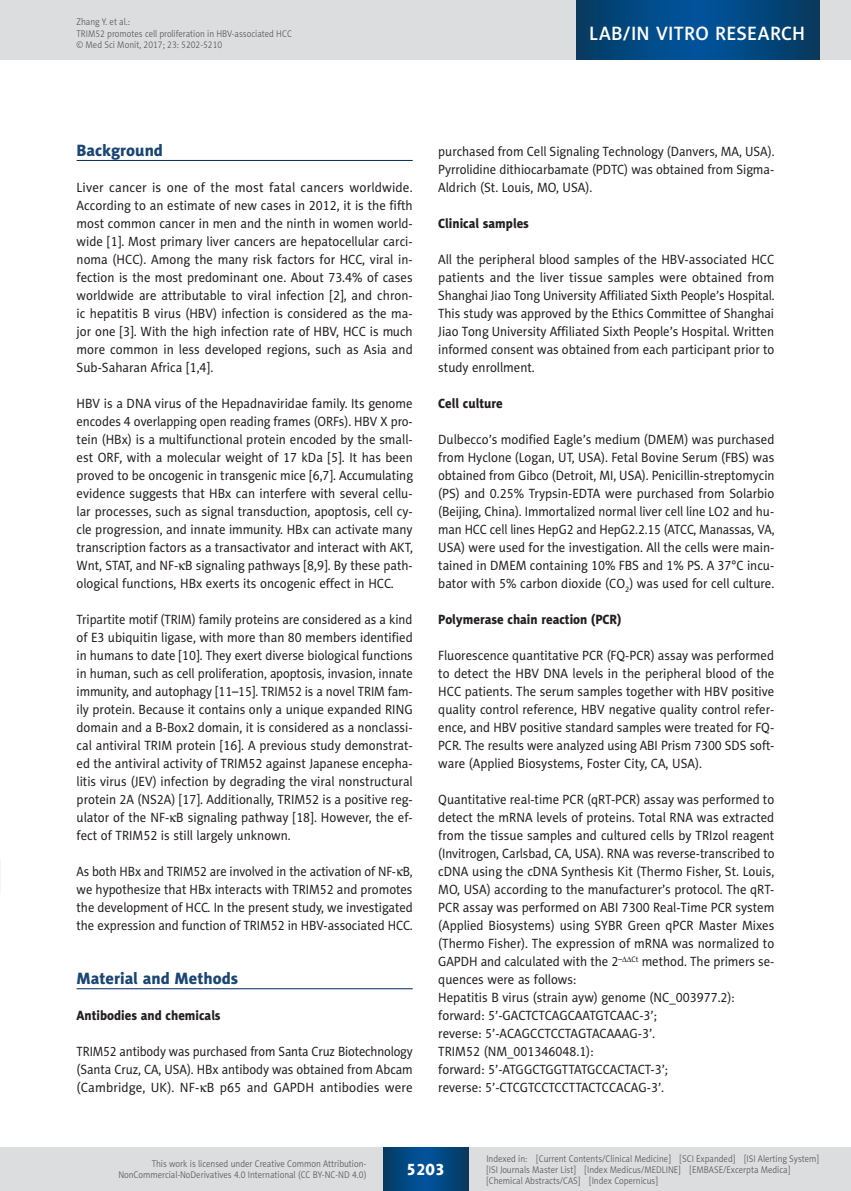
<style>
.page{position:relative;width:851px;height:1191px;background:#fff}
.page>*{position:absolute;margin:0;border:0;box-sizing:border-box;transform-origin:0 0}
.t1{font:19.5px "Naomi Sans EFN Medium";letter-spacing:.01em;color:#fff}
.MSM_Headline_1{font:16.5px "Naomi Sans EFN Heavy";color:#1a4574}
.t2{font:16.5px "Naomi Sans EFN Heavy";color:#fff}
.MSM_Body{font:13.5px/18px "Naomi Sans EFN";color:#231f20;text-align:justify;scale:.95 1}
.MSM_Body-2{font:13.5px/18px "Naomi Sans EFN";color:#231f20;text-align:justify;scale:.94 1}
.MSM_Body-3{font:13.5px/18px "Naomi Sans EFN";color:#231f20;text-align:justify}
.MSM_Body-4{font:13.5px/18px "Naomi Sans EFN";color:#231f20;text-align:justify;scale:.93 1}
.MSM_Body_no_before{font:13.5px "Naomi Sans EFN";color:#231f20;scale:.95 1}
.MSM_Headline_2{font:13.5px "Naomi Sans EFN Heavy";color:#231f20;scale:.95 1}
.MSM_pagina_zywa{font:9.75px/11.2px "Naomi Sans EFN Light";color:#57585a;scale:.9 1}
.MSM_pagina_sygnatura{font:9.75px "Naomi Sans EFN Light";color:#57585a;scale:.9 1}
.s1{font-family:"Standard Sym L"}
</style>
<div class="page">
<hr style="left:77px;top:160px;width:335px;height:1px;background:#00295c">
<hr style="left:77px;top:988px;width:335px;height:1px;background:#00295c">
<div style="left:0;top:1148px;width:850px;height:43px;background:#dcdddf"></div>
<svg style="left:383px;top:1147px;width:85px;height:43px;background:#02477e"></svg>
<div style="left:0;top:0;width:850px;height:60px;background:#dcdddf"></div>
<svg style="left:576px;top:0;width:243px;height:60px;background:#02477e"></svg>
<p class="MSM_pagina_zywa" style="left:77px;top:16px;width:241px">Zhang Y. et al.:<br>TRIM52 promotes cell proliferation in HBV-associated HCC</p>
<p class="MSM_pagina_sygnatura" style="left:77px;top:39px;width:163px">© Med Sci Monit, 2017; 23: 5202-5210</p>
<h1 class="t1" style="left:589px;top:22px;width:217px">LAB/IN VITRO RESEARCH</h1>
<p class="MSM_Headline_1" style="left:77px;top:140px;width:88px">Background</p>
<p class="MSM_Body-3" style="left:77px;top:178px;width:337px">Liver cancer is one of the most fatal cancers worldwide.<br>According to an estimate of new cases in 2012, it is the fifth most common cancer in men and the ninth in women world&shy;wide [1]. Most primary liver cancers are hepatocellular carci&shy;noma (HCC). Among the many risk factors for HCC, viral in&shy;fection is the most predominant one. About 73.4% of cases worldwide are attributable to viral infection [2], and chron&shy;ic hepatitis B virus (HBV) infection is considered as the ma&shy;jor one [3]. With the high infection rate of HBV, HCC is much more common in less developed regions, such as Asia and Sub-Saharan Africa [1,4].</p>
<p class="MSM_Body" style="left:77px;top:394px;width:355px">HBV is a DNA virus of the Hepadnaviridae family. Its genome encodes 4 overlapping open reading frames (ORFs). HBV X pro&shy;tein (HBx) is a multifunctional protein encoded by the small&shy;est ORF, with a molecular weight of 17 kDa [5]. It has been proved to be oncogenic in transgenic mice [6,7]. Accumulating evidence suggests that HBx can interfere with several cellu&shy;lar processes, such as signal transduction, apoptosis, cell cy&shy;cle progression, and innate immunity. HBx can activate many transcription factors as a transactivator and interact with AKT, Wnt, STAT, and NF-<span class="s1">k</span>B signaling pathways [8,9]. By these path&shy;ological functions, HBx exerts its oncogenic effect in HCC.</p>
<p class="MSM_Body-2" style="left:77px;top:610px;width:359px">Tripartite motif (TRIM) family proteins are considered as a kind of E3 ubiquitin ligase, with more than 80 members identified in humans to date [10]. They exert diverse biological functions in human, such as cell proliferation, apoptosis, invasion, innate immunity, and autophagy [11–15]. TRIM52 is a novel TRIM fam&shy;ily protein. Because it contains only a unique expanded RING domain and a B-Box2 domain, it is considered as a nonclassi&shy;cal antiviral TRIM protein [16]. A previous study demonstrat&shy;ed the antiviral activity of TRIM52 against Japanese encepha&shy;litis virus (JEV) infection by degrading the viral nonstructural protein 2A (NS2A) [17]. Additionally, TRIM52 is a positive reg&shy;ulator of the NF-<span class="s1">k</span>B signaling pathway [18]. However, the ef&shy;fect of TRIM52 is still largely unknown.</p>
<p class="MSM_Body-4" style="left:77px;top:862px;width:363px">As both HBx and TRIM52 are involved in the activation of NF-<span class="s1">k</span>B, we hypothesize that HBx interacts with TRIM52 and promotes the development of HCC. In the present study, we investigated the expression and function of TRIM52 in HBV-associated HCC.</p>
<p class="MSM_Headline_1" style="left:77px;top:968px;width:163px">Material and Methods</p>
<p class="MSM_Headline_2" style="left:77px;top:1007px;width:153px">Antibodies and chemicals</p>
<p class="MSM_Body-4" style="left:77px;top:1042px;width:363px">TRIM52 antibody was purchased from Santa Cruz Biotechnology (Santa Cruz, CA, USA). HBx antibody was obtained from Abcam (Cambridge, UK). NF-<span class="s1">k</span>B p65 and GAPDH antibodies were</p>
<p class="MSM_Body-2" style="left:438px;top:142px;width:359px">purchased from Cell Signaling Technology (Danvers, MA, USA).<br>Pyrrolidine dithiocarbamate (PDTC) was obtained from Sigma-Aldrich (St. Louis, MO, USA).</p>
<p class="MSM_Headline_2" style="left:438px;top:215px;width:97px">Clinical samples</p>
<p class="MSM_Body" style="left:438px;top:250px;width:355px">All the peripheral blood samples of the HBV-associated HCC patients and the liver tissue samples were obtained from Shanghai Jiao Tong University Affiliated Sixth People’s Hospital.<br>This study was approved by the Ethics Committee of Shanghai Jiao Tong University Affiliated Sixth People’s Hospital. Written informed consent was obtained from each participant prior to study enrollment.</p>
<p class="MSM_Headline_2" style="left:438px;top:395px;width:69px">Cell culture</p>
<p class="MSM_Body" style="left:438px;top:430px;width:355px">Dulbecco’s modified Eagle’s medium (DMEM) was purchased from Hyclone (Logan, UT, USA). Fetal Bovine Serum (FBS) was obtained from Gibco (Detroit, MI, USA). Penicillin-streptomycin (PS) and 0.25% Trypsin-EDTA were purchased from Solarbio (Beijing, China). Immortalized normal liver cell line LO2 and hu&shy;man HCC cell lines HepG2 and HepG2.2.15 (ATCC, Manassas, VA, USA) were used for the investigation. All the cells were main&shy;tained in DMEM containing 10% FBS and 1% PS. A 37°C incu&shy;bator with 5% carbon dioxide (CO<sub>2</sub>) was used for cell culture.</p>
<p class="MSM_Headline_2" style="left:438px;top:611px;width:194px">Polymerase chain reaction (PCR)</p>
<p class="MSM_Body" style="left:438px;top:646px;width:355px">Fluorescence quantitative PCR (FQ-PCR) assay was performed to detect the HBV DNA levels in the peripheral blood of the HCC patients. The serum samples together with HBV positive quality control reference, HBV negative quality control refer&shy;ence, and HBV positive standard samples were treated for FQ-PCR. The results were analyzed using ABI Prism 7300 SDS soft&shy;ware (Applied Biosystems, Foster City, CA, USA).</p>
<p class="MSM_Body" style="left:438px;top:790px;width:355px">Quantitative real-time PCR (qRT-PCR) assay was performed to detect the mRNA levels of proteins. Total RNA was extracted from the tissue samples and cultured cells by TRIzol reagent (Invitrogen, Carlsbad, CA, USA). RNA was reverse-transcribed to cDNA using the cDNA Synthesis Kit (Thermo Fisher, St. Louis, MO, USA) according to the manufacturer’s protocol. The qRT-PCR assay was performed on ABI 7300 Real-Time PCR system (Applied Biosystems) using SYBR Green qPCR Master Mixes (Thermo Fisher). The expression of mRNA was normalized to GAPDH and calculated with the 2<sup>–</sup><sup>DD</sup><sup>Ct</sup> method. The primers se&shy;quences were as follows:</p>
<p class="MSM_Body_no_before" style="left:438px;top:989px;width:314px">Hepatitis B virus (strain ayw) genome (NC_003977.2):</p>
<p class="MSM_Body_no_before" style="left:438px;top:1007px;width:232px">forward: 5’-GACTCTCAGCAATGTCAAC-3’;</p>
<p class="MSM_Body_no_before" style="left:438px;top:1025px;width:230px">reverse: 5’-ACAGCCTCCTAGTACAAAG-3’.</p>
<p class="MSM_Body_no_before" style="left:438px;top:1043px;width:165px">TRIM52 (NM_001346048.1):</p>
<p class="MSM_Body_no_before" style="left:438px;top:1061px;width:243px">forward: 5’-ATGGCTGGTTATGCCACTACT-3’;</p>
<p class="MSM_Body_no_before" style="left:438px;top:1079px;width:239px">reverse: 5’-CTCGTCCTCCTTACTCCACAG-3’.</p>
<p class="MSM_pagina_zywa" style="left:118px;top:1158px;width:277px;text-align:right">This work is licensed under Creative Common Attribution-<br>NonCommercial-NoDerivatives 4.0 International (CC BY-NC-ND 4.0)</p>
<p class="t2" style="left:406px;top:1159px;width:40px">5203</p>
<p class="MSM_pagina_zywa" style="left:486px;top:1152px;width:371px">Indexed in: [Current Contents/Clinical Medicine] [SCI Expanded] [ISI Alerting System] [ISI Journals Master List] [Index Medicus/MEDLINE] [EMBASE/Excerpta Medica] [Chemical Abstracts/CAS] [Index Copernicus]</p>
</div>
